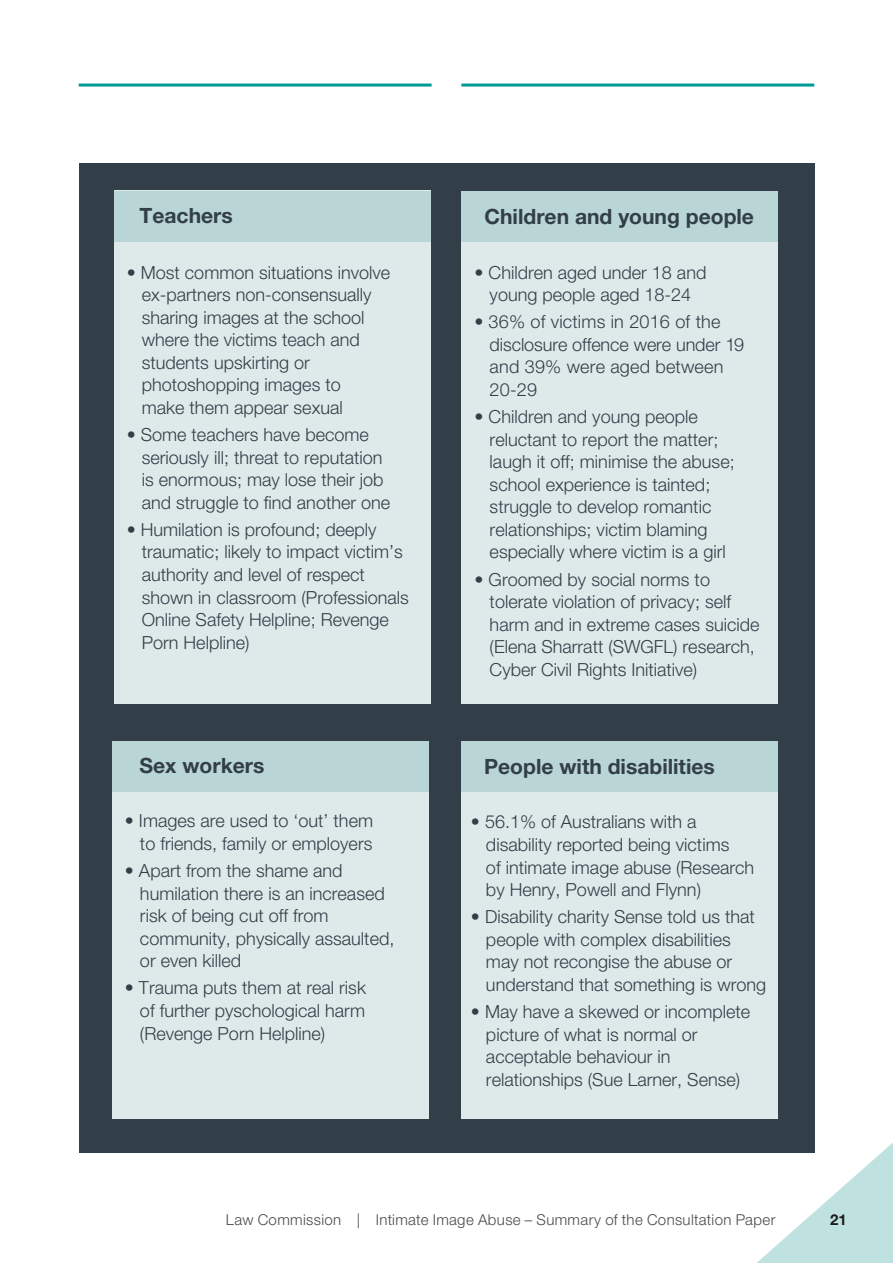
<style>
.page{position:relative;width:893px;height:1263px;background:#fff}
.page>*{position:absolute;margin:0;border:0;box-sizing:border-box;transform-origin:0 0}
.t1{font:700 21px "Helvetica Neue LT Pro";color:#323e48}
.t2{font:300 18px/22.5px "Helvetica Neue LT Pro";color:#323e48}
.t3{font:300 15px "Helvetica Neue LT Pro";letter-spacing:.025em;color:#4a4a49}
.t4{font:700 15px "Helvetica Neue LT Pro";color:#1d1d1b}
</style>
<div class="page">
<div style="left:79px;top:163px;width:735px;height:990px;background:#323e48"></div>
<div style="left:461px;top:741px;width:317px;height:377px;background:#deeaea"></div>
<div style="left:461px;top:741px;width:317px;height:50px;background:#bad5d5"></div>
<div style="left:115px;top:191px;width:316px;height:513px;background:#deeaea"></div>
<div style="left:115px;top:191px;width:316px;height:50px;background:#bad5d5"></div>
<div style="left:112px;top:741px;width:317px;height:377px;background:#deeaea"></div>
<div style="left:112px;top:741px;width:317px;height:50px;background:#bad5d5"></div>
<div style="left:461px;top:191px;width:316px;height:512px;background:#deeaea"></div>
<div style="left:461px;top:191px;width:316px;height:50px;background:#bad5d5"></div>
<svg style="left:757px;top:1131px;width:136px;height:132px"></svg>
<hr style="left:79px;top:84px;width:353px;height:3px;background:#009a96">
<hr style="left:461px;top:84px;width:353px;height:3px;background:#009a96">
<p class="t1" style="left:140px;top:203px;width:95px">Teachers</p>
<p class="t1" style="left:485px;top:204px;width:271px">Children and young people</p>
<p class="t2" style="left:142px;top:261px;width:250px;text-indent:-15px">• Most common situations involve ex-partners non-consensually sharing images at the school where the victims teach and students upskirting or photoshopping images to<br>make them appear sexual</p>
<p class="t2" style="left:142px;top:423px;width:250px;text-indent:-15px">• Some teachers have become seriously ill; threat to reputation is enormous; may lose their job and struggle to find another one</p>
<p class="t2" style="left:142px;top:518px;width:269px;text-indent:-15px">• Humilation is profound; deeply traumatic; likely to impact victim’s authority and level of respect shown in classroom (Professionals<br>Online Safety Helpline; Revenge<br>Porn Helpline)</p>
<p class="t2" style="left:475px;top:261px;width:233px;text-align:center">• Children aged under 18 and young people aged 18-24</p>
<p class="t2" style="left:490px;top:310px;width:256px;text-indent:-15px">• 36% of victims in 2016 of the disclosure offence were under 19 and 39% were aged between<br>20-29</p>
<p class="t2" style="left:490px;top:405px;width:247px;text-indent:-15px">• Children and young people reluctant to report the matter; laugh it off; minimise the abuse; school experience is tainted; struggle to develop romantic relationships; victim blaming especially where victim is a girl</p>
<p class="t2" style="left:490px;top:567px;width:271px;text-indent:-15px">• Groomed by social norms to tolerate violation of privacy; self harm and in extreme cases suicide (Elena Sharratt (SWGFL) research,<br>Cyber Civil Rights Initiative)</p>
<p class="t1" style="left:140px;top:753px;width:126px">Sex workers</p>
<p class="t2" style="left:125px;top:809px;width:250px;text-align:right">• Images are used to ‘out’ them to friends, family or employers</p>
<p class="t2" style="left:140px;top:859px;width:256px;text-indent:-15px">• Apart from the shame and humilation there is an increased risk of being cut off from community, physically assaulted, or even killed</p>
<p class="t2" style="left:140px;top:976px;width:228px;text-align:justify;text-indent:-15px">• Trauma puts them at real risk of further pyschological harm (Revenge Porn Helpline)</p>
<p class="t1" style="left:484px;top:754px;width:232px">People with disabilities</p>
<p class="t2" style="left:486px;top:810px;width:270px;text-indent:-15px">• 56.1% of Australians with a disability reported being victims<br>of intimate image abuse (Research by Henry, Powell and Flynn)</p>
<p class="t2" style="left:486px;top:905px;width:282px;text-indent:-15px">• Disability charity Sense told us that people with complex disabilities may not recongise the abuse or understand that something is wrong</p>
<p class="t2" style="left:486px;top:1000px;width:266px;text-indent:-15px">• May have a skewed or incomplete picture of what is normal or acceptable behaviour in relationships (Sue Larner, Sense)</p>
<p class="t3" style="left:226px;top:1210px;width:551px">Law Commission | Intimate Image Abuse – Summary of the Consultation Paper</p>
<p class="t4" style="left:830px;top:1210px;width:18px">21</p>
</div>
